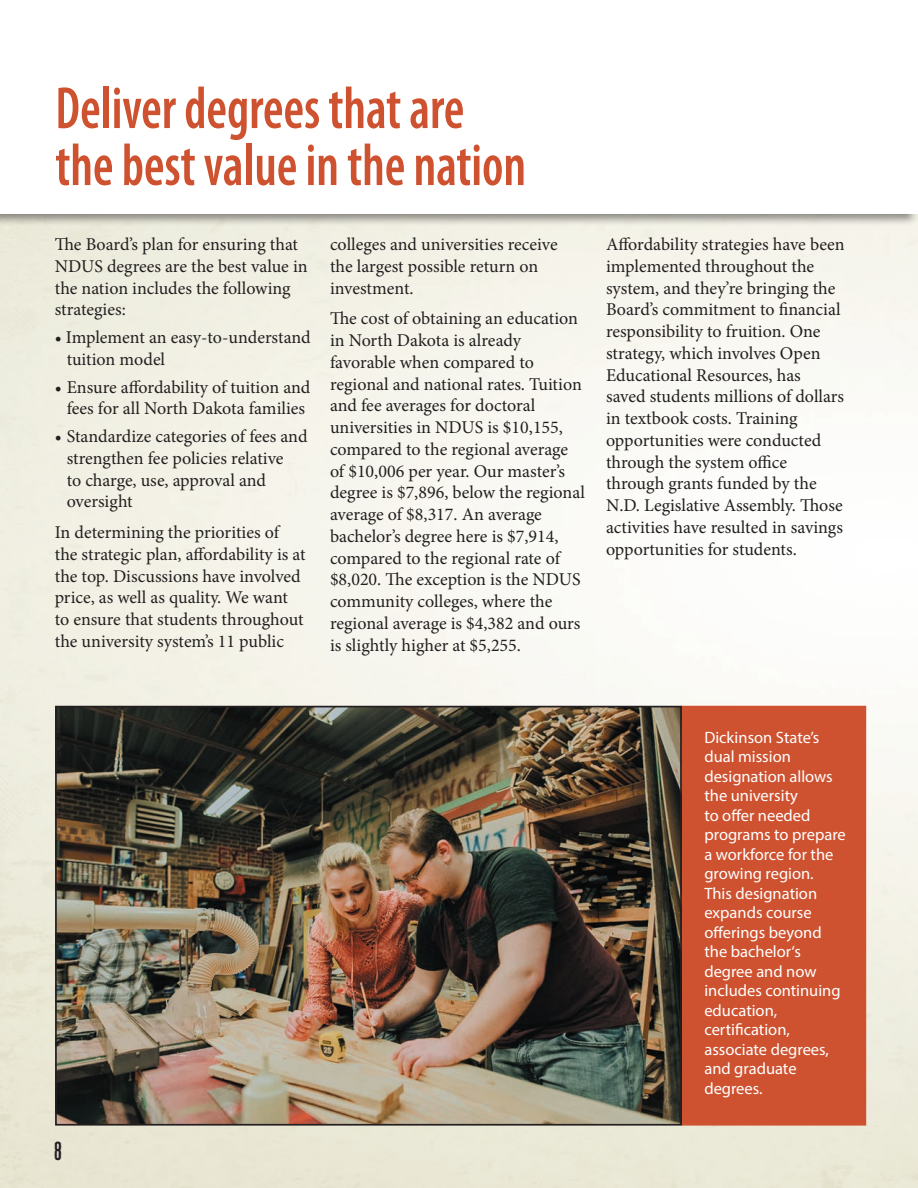
<style>
.page{position:relative;width:918px;height:1188px;background:#fff}
.page>*{position:absolute;margin:0;border:0;box-sizing:border-box;transform-origin:0 0}
.Headline{font:600 condensed 60px/57px "Myriad Pro";color:#ce5230;scale:.87 1}
.t1{font:28.5px "Roadkill";color:#231f20}
.Body_text_2019-21{font:18px/21.8px "Minion Pro";color:#231f20}
.captions_2019-2021{font:16.5px/19.5px "Myriad Pro";color:#fff}
</style>
<div class="page">
<div style="left:0;top:0;width:918px;height:227px;background:#231f20;opacity:.5"></div>
<div style="left:0;top:0;width:918px;height:214px;background:#fff"></div>
<div style="left:681px;top:706px;width:185px;height:420px;background:#ce5230"></div>
<img style="left:58px;top:709px;width:621px;height:414px">
<div style="left:55px;top:706px;width:627px;height:420px;border:2px solid #231f20"></div>
<p class="Headline" style="left:55px;top:79px;width:543px">Deliver degrees that are the best value in the nation</p>
<p class="Body_text_2019-21" style="left:55px;top:234px;width:254px">The Board’s plan for ensuring that<br>NDUS degrees are the best value in the nation includes the following strategies:</p>
<p class="Body_text_2019-21" style="left:67px;top:327px;width:245px;text-indent:-12px">• Implement an easy-to-understand tuition model</p>
<p class="Body_text_2019-21" style="left:55px;top:376px;width:257px;text-align:center">• Ensure affordability of tuition and fees for all North Dakota families</p>
<p class="Body_text_2019-21" style="left:67px;top:426px;width:242px;text-indent:-12px">• Standardize categories of fees and strengthen fee policies relative<br>to charge, use, approval and oversight</p>
<p class="Body_text_2019-21" style="left:55px;top:522px;width:252px">In determining the priorities of the strategic plan, affordability is at the top. Discussions have involved price, as well as quality. We want to ensure that students throughout the university system’s 11 public</p>
<p class="Body_text_2019-21" style="left:330px;top:234px;width:229px">colleges and universities receive the largest possible return on investment.</p>
<p class="Body_text_2019-21" style="left:330px;top:308px;width:256px">The cost of obtaining an education in North Dakota is already favorable when compared to regional and national rates. Tuition and fee averages for doctoral universities in NDUS is $10,155, compared to the regional average of $10,006 per year. Our master’s degree is $7,896, below the regional average of $8,317. An average bachelor’s degree here is $7,914, compared to the regional rate of $8,020. The exception is the NDUS community colleges, where the regional average is $4,382 and ours is slightly higher at $5,255.</p>
<p class="Body_text_2019-21" style="left:606px;top:234px;width:240px">Affordability strategies have been implemented throughout the system, and they’re bringing the<br>Board’s commitment to financial responsibility to fruition. One strategy, which involves Open<br>Educational Resources, has saved students millions of dollars in textbook costs. Training opportunities were conducted through the system office through grants funded by the<br>N.D. Legislative Assembly. Those activities have resulted in savings opportunities for students.</p>
<p class="t1" style="left:54px;top:1136px;width:9px">8</p>
<p class="captions_2019-2021" style="left:704px;top:727px;width:143px">Dickinson State’s dual mission designation allows the university<br>to offer needed programs to prepare a workforce for the growing region.<br>This designation expands course offerings beyond the bachelor‘s degree and now includes continuing education, certification, associate degrees, and graduate degrees.</p>
</div>
